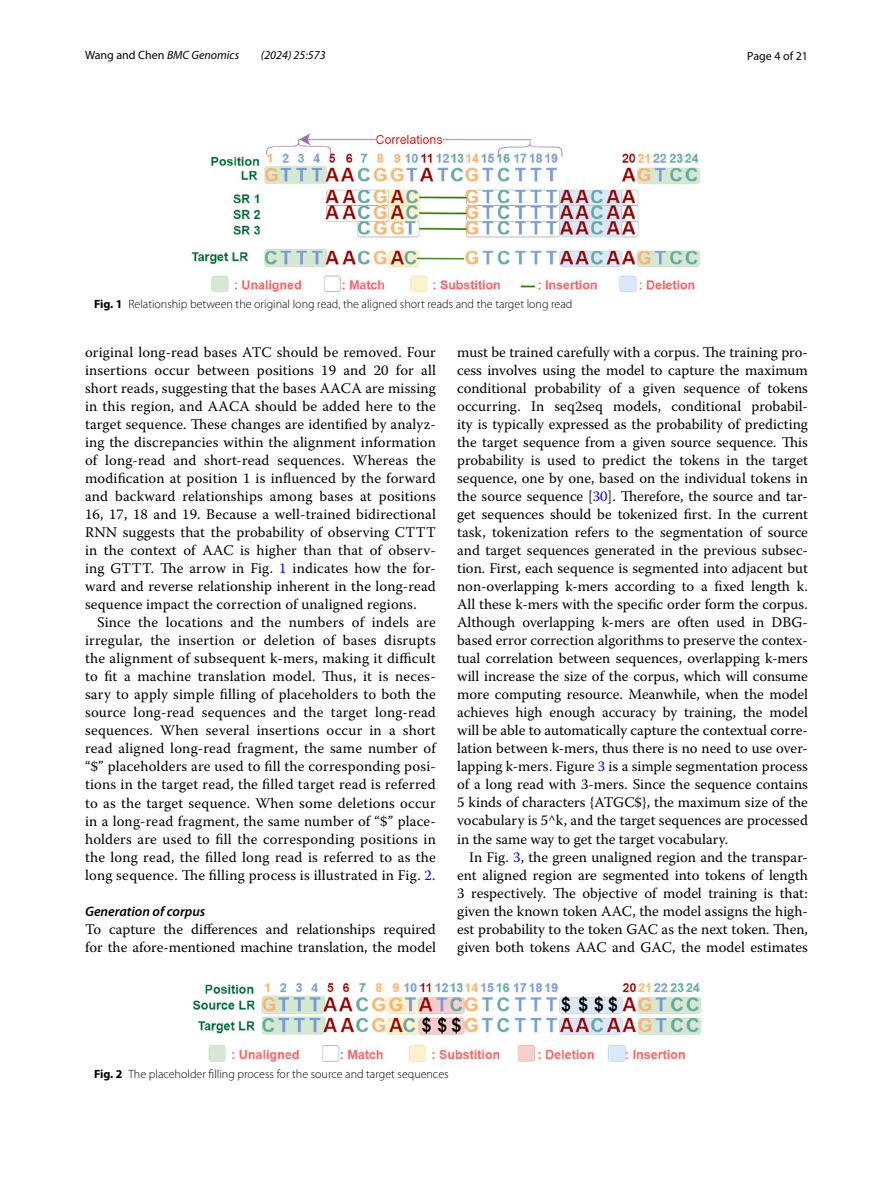
<style>
.page{position:relative;width:893px;height:1187px;background:#fff}
.page>*{position:absolute;margin:0;border:0;box-sizing:border-box;transform-origin:0 0}
.t1{font:14.7px/18px "Warnock Pro";color:#000;text-align:justify}
.t2{font:italic 600 13.8px "Myriad Pro";color:#000}
.t3{font:300 12px "Myriad Pro";color:#000}
.t4{font:12px "Myriad Pro";color:#000}
.t5{font:italic 12px "Myriad Pro";color:#000}
.s1{font-style:italic}
.s2{font-weight:700}
.s3{color:#00f}
</style>
<div class="page">
<img style="left:191px;top:133px;width:509px;height:160px">
<img style="left:192px;top:981px;width:510px;height:81px">
<p class="t4" style="left:85px;top:48px;width:156px">Wang and Chen <span class="s1">BMC Genomics</span></p>
<p class="t5" style="left:261px;top:48px;width:66px">(2024) 25:573</p>
<p class="t4" style="left:747px;top:48px;width:62px">Page 4 of 21</p>
<p class="t3" style="left:94px;top:297px;width:480px"><span class="s2">Fig. 1</span> Relationship between the original long read, the aligned short reads and the target long read</p>
<p class="t1" style="left:85px;top:343px;width:352px">original long-read bases ATC should be removed. Four insertions occur between positions 19 and 20 for all short reads, suggesting that the bases AACA are missing in this region, and AACA should be added here to the target sequence. These changes are identified by analyz&shy;ing the discrepancies within the alignment information of long-read and short-read sequences. Whereas the modification at position 1 is influenced by the forward and backward relationships among bases at positions 16, 17, 18 and 19. Because a well-trained bidirectional RNN suggests that the probability of observing CTTT in the context of AAC is higher than that of observ&shy;ing GTTT. The arrow in Fig. <span class="s3">1</span> indicates how the for&shy;ward and reverse relationship inherent in the long-read sequence impact the correction of unaligned regions.</p>
<p class="t1" style="left:85px;top:613px;width:352px;text-indent:12px">Since the locations and the numbers of indels are irregular, the insertion or deletion of bases disrupts the alignment of subsequent k-mers, making it difficult to fit a machine translation model. Thus, it is neces&shy;sary to apply simple filling of placeholders to both the source long-read sequences and the target long-read sequences. When several insertions occur in a short read aligned long-read fragment, the same number of “$” placeholders are used to fill the corresponding posi&shy;tions in the target read, the filled target read is referred to as the target sequence. When some deletions occur in a long-read fragment, the same number of “$” place&shy;holders are used to fill the corresponding positions in the long read, the filled long read is referred to as the long sequence. The filling process is illustrated in Fig. <span class="s3">2</span>.</p>
<p class="t2" style="left:85px;top:902px;width:122px">Generation of corpus</p>
<p class="t1" style="left:85px;top:919px;width:352px">To capture the differences and relationships required for the afore-mentioned machine translation, the model</p>
<p class="t1" style="left:457px;top:343px;width:352px">must be trained carefully with a corpus. The training pro&shy;cess involves using the model to capture the maximum conditional probability of a given sequence of tokens occurring. In seq2seq models, conditional probabil&shy;ity is typically expressed as the probability of predicting the target sequence from a given source sequence. This probability is used to predict the tokens in the target sequence, one by one, based on the individual tokens in the source sequence [<span class="s3">30</span>]. Therefore, the source and tar&shy;get sequences should be tokenized first. In the current task, tokenization refers to the segmentation of source and target sequences generated in the previous subsec&shy;tion. First, each sequence is segmented into adjacent but non-overlapping k-mers according to a fixed length k.<br>All these k-mers with the specific order form the corpus.<br>Although overlapping k-mers are often used in DBG&shy;based error correction algorithms to preserve the contex&shy;tual correlation between sequences, overlapping k-mers will increase the size of the corpus, which will consume more computing resource. Meanwhile, when the model achieves high enough accuracy by training, the model will be able to automatically capture the contextual corre&shy;lation between k-mers, thus there is no need to use over&shy;lapping k-mers. Figure <span class="s3">3</span> is a simple segmentation process of a long read with 3-mers. Since the sequence contains 5 kinds of characters {ATGC$}, the maximum size of the vocabulary is 5^k, and the target sequences are processed in the same way to get the target vocabulary.</p>
<p class="t1" style="left:457px;top:847px;width:352px;text-indent:12px">In Fig. <span class="s3">3</span>, the green unaligned region and the transpar&shy;ent aligned region are segmented into tokens of length 3 respectively. The objective of model training is that: given the known token AAC, the model assigns the high&shy;est probability to the token GAC as the next token. Then, given both tokens AAC and GAC, the model estimates</p>
<p class="t3" style="left:94px;top:1066px;width:356px"><span class="s2">Fig. 2</span> The placeholder filling process for the source and target sequences</p>
</div>
